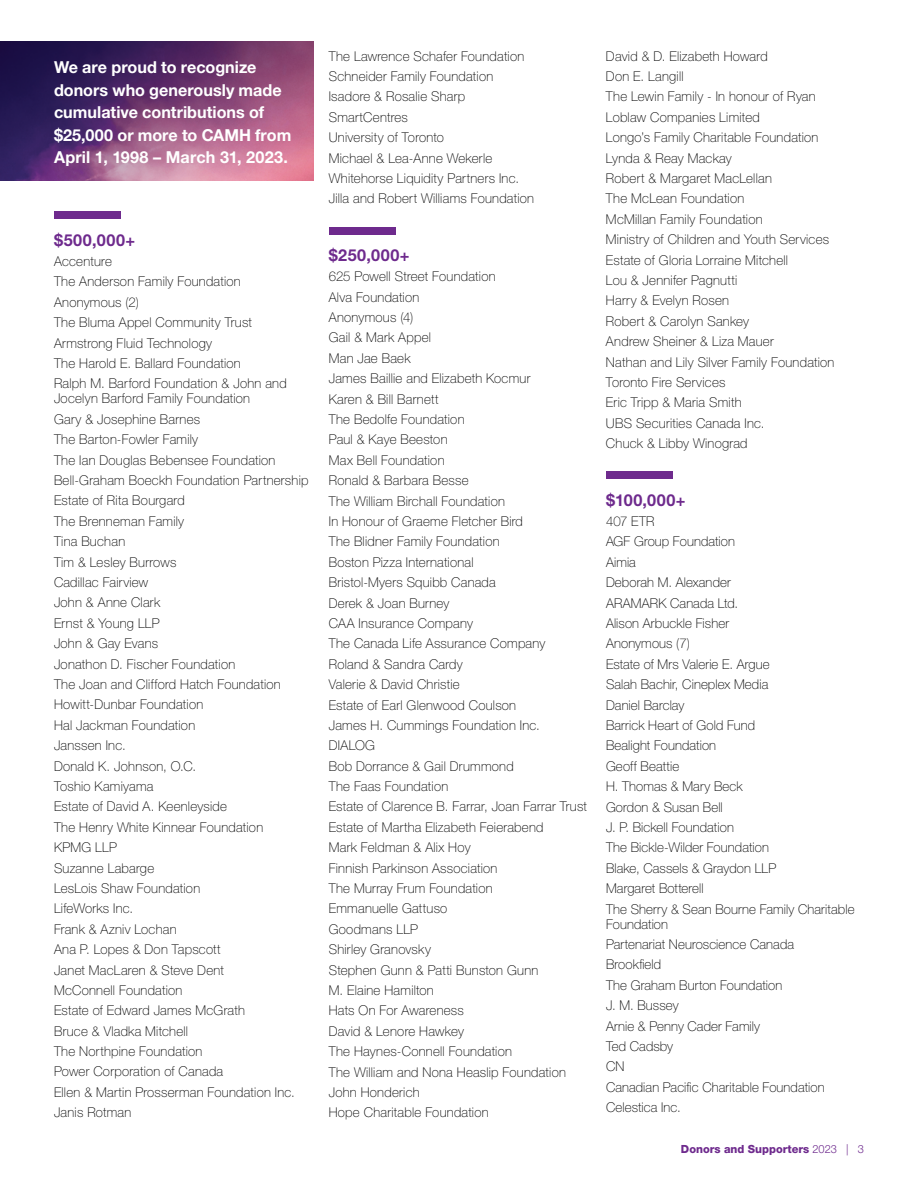
<style>
.page{position:relative;width:918px;height:1188px;background:#fff}
.page>*{position:absolute;margin:0;border:0;box-sizing:border-box;transform-origin:0 0}
.t1{font:700 16.5px/22.5px "Helvetica Neue LT Std";color:#fff}
.t2{font:700 16.5px "Helvetica Neue LT Std";letter-spacing:.04em;color:#6e2a8d}
.t3{font:100 13.5px/20.4px "Helvetica Neue LT Std";letter-spacing:.02em;color:#000}
.t4{font:800 11.25px "Helvetica Neue LT Std";color:#6e2a8d}
.s1{font-weight:300}
</style>
<div class="page">
<img style="left:0;top:42px;width:313px;height:138px">
<div style="left:54px;top:212px;width:66px;height:7px;background:#6e2a8d"></div>
<div style="left:329px;top:227px;width:66px;height:7px;background:#6e2a8d"></div>
<div style="left:606px;top:472px;width:66px;height:7px;background:#6e2a8d"></div>
<p class="t1" style="left:54px;top:56px;width:239px">We are proud to recognize donors who generously made cumulative contributions of $25,000 or more to CAMH from<br>April 1, 1998 – March 31, 2023.</p>
<p class="t2" style="left:54px;top:229px;width:83px">$500,000+</p>
<p class="t3" style="left:54px;top:251px;width:234px">Accenture<br>The Anderson Family Foundation<br>Anonymous (2)<br>The Bluma Appel Community Trust<br>Armstrong Fluid Technology<br>The Harold E. Ballard Foundation<br>Ralph M. Barford Foundation &amp; John and</p>
<p class="t3" style="left:54px;top:388px;width:256px">Jocelyn Barford Family Foundation<br>Gary &amp; Josephine Barnes<br>The Barton-Fowler Family<br>The Ian Douglas Bebensee Foundation<br>Bell-Graham Boeckh Foundation Partnership<br>Estate of Rita Bourgard<br>The Brenneman Family<br>Tina Buchan<br>Tim &amp; Lesley Burrows<br>Cadillac Fairview<br>John &amp; Anne Clark<br>Ernst &amp; Young LLP<br>John &amp; Gay Evans<br>Jonathon D. Fischer Foundation<br>The Joan and Clifford Hatch Foundation<br>Howitt-Dunbar Foundation<br>Hal Jackman Foundation<br>Janssen Inc.<br>Donald K. Johnson, O.C.<br>Toshio Kamiyama<br>Estate of David A. Keenleyside<br>The Henry White Kinnear Foundation<br>KPMG LLP<br>Suzanne Labarge<br>LesLois Shaw Foundation<br>LifeWorks Inc.<br>Frank &amp; Azniv Lochan<br>Ana P. Lopes &amp; Don Tapscott<br>Janet MacLaren &amp; Steve Dent<br>McConnell Foundation<br>Estate of Edward James McGrath<br>Bruce &amp; Vladka Mitchell<br>The Northpine Foundation<br>Power Corporation of Canada<br>Ellen &amp; Martin Prosserman Foundation Inc.<br>Janis Rotman</p>
<p class="t3" style="left:329px;top:46px;width:207px">The Lawrence Schafer Foundation<br>Schneider Family Foundation<br>Isadore &amp; Rosalie Sharp<br>SmartCentres<br>University of Toronto<br>Michael &amp; Lea-Anne Wekerle<br>Whitehorse Liquidity Partners Inc.<br>Jilla and Robert Williams Foundation</p>
<p class="t2" style="left:329px;top:245px;width:82px">$250,000+</p>
<p class="t3" style="left:329px;top:266px;width:260px">625 Powell Street Foundation<br>Alva Foundation<br>Anonymous (4)<br>Gail &amp; Mark Appel<br>Man Jae Baek<br>James Baillie and Elizabeth Kocmur<br>Karen &amp; Bill Barnett<br>The Bedolfe Foundation<br>Paul &amp; Kaye Beeston<br>Max Bell Foundation<br>Ronald &amp; Barbara Besse<br>The William Birchall Foundation<br>In Honour of Graeme Fletcher Bird<br>The Blidner Family Foundation<br>Boston Pizza International<br>Bristol-Myers Squibb Canada<br>Derek &amp; Joan Burney<br>CAA Insurance Company<br>The Canada Life Assurance Company<br>Roland &amp; Sandra Cardy<br>Valerie &amp; David Christie<br>Estate of Earl Glenwood Coulson<br>James H. Cummings Foundation Inc.<br>DIALOG<br>Bob Dorrance &amp; Gail Drummond<br>The Faas Foundation<br>Estate of Clarence B. Farrar, Joan Farrar Trust<br>Estate of Martha Elizabeth Feierabend<br>Mark Feldman &amp; Alix Hoy<br>Finnish Parkinson Association<br>The Murray Frum Foundation<br>Emmanuelle Gattuso<br>Goodmans LLP<br>Shirley Granovsky<br>Stephen Gunn &amp; Patti Bunston Gunn<br>M. Elaine Hamilton<br>Hats On For Awareness<br>David &amp; Lenore Hawkey<br>The Haynes-Connell Foundation<br>The William and Nona Heaslip Foundation<br>John Honderich<br>Hope Charitable Foundation</p>
<p class="t3" style="left:606px;top:46px;width:230px">David &amp; D. Elizabeth Howard<br>Don E. Langill<br>The Lewin Family - In honour of Ryan<br>Loblaw Companies Limited<br>Longo’s Family Charitable Foundation<br>Lynda &amp; Reay Mackay<br>Robert &amp; Margaret MacLellan<br>The McLean Foundation<br>McMillan Family Foundation<br>Ministry of Children and Youth Services<br>Estate of Gloria Lorraine Mitchell<br>Lou &amp; Jennifer Pagnutti<br>Harry &amp; Evelyn Rosen<br>Robert &amp; Carolyn Sankey<br>Andrew Sheiner &amp; Liza Mauer<br>Nathan and Lily Silver Family Foundation<br>Toronto Fire Services<br>Eric Tripp &amp; Maria Smith<br>UBS Securities Canada Inc.<br>Chuck &amp; Libby Winograd</p>
<p class="t2" style="left:606px;top:489px;width:81px">$100,000+</p>
<p class="t3" style="left:606px;top:511px;width:250px">407 ETR<br>AGF Group Foundation<br>Aimia<br>Deborah M. Alexander<br>ARAMARK Canada Ltd.<br>Alison Arbuckle Fisher<br>Anonymous (7)<br>Estate of Mrs Valerie E. Argue<br>Salah Bachir, Cineplex Media<br>Daniel Barclay<br>Barrick Heart of Gold Fund<br>Bealight Foundation<br>Geoff Beattie<br>H. Thomas &amp; Mary Beck<br>Gordon &amp; Susan Bell<br>J. P. Bickell Foundation<br>The Bickle-Wilder Foundation<br>Blake, Cassels &amp; Graydon LLP<br>Margaret Botterell<br>The Sherry &amp; Sean Bourne Family Charitable</p>
<p class="t3" style="left:606px;top:913px;width:220px">Foundation<br>Partenariat Neuroscience Canada<br>Brookfield<br>The Graham Burton Foundation<br>J. M. Bussey<br>Arnie &amp; Penny Cader Family<br>Ted Cadsby<br>CN<br>Canadian Pacific Charitable Foundation<br>Celestica Inc.</p>
<p class="t4" style="left:681px;top:1142px;width:185px">Donors and Supporters <span class="s1">2023 | 3</span></p>
</div>
